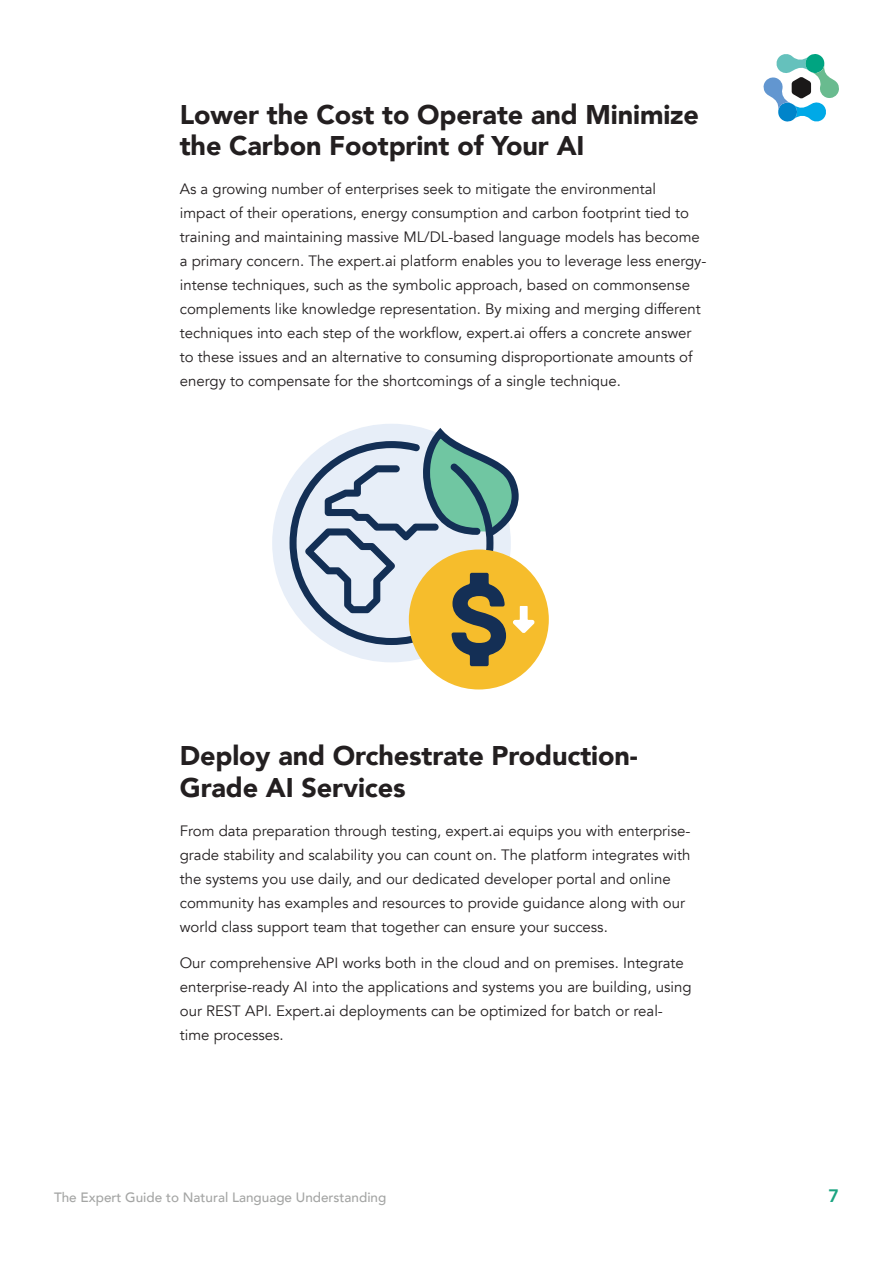
<style>
.page{position:relative;width:893px;height:1263px;background:#fff}
.page>*{position:absolute;margin:0;border:0;box-sizing:border-box;transform-origin:0 0}
.t1{font:900 27px/31.5px "Avenir";letter-spacing:-.005em;color:#231f20}
.t2{font:800 18px "Avenir";color:#1ba481}
.t3{font:15px/24px "Avenir";color:#231f20}
.t4{font:500 13.5px "Avenir";color:#a4a5a4}
</style>
<div class="page">
<svg style="left:764px;top:54px;width:75px;height:68px"></svg>
<div style="left:272px;top:424px;width:239px;height:238px;background:#e7eef8;border-radius:50%"></div>
<div style="left:409px;top:549px;width:140px;height:140px;background:#f6bd2c;border-radius:50%"></div>
<svg style="left:290px;top:428px;width:245px;height:238px"></svg>
<p class="t1" style="left:180px;top:98px;width:521px">Lower the Cost to Operate and Minimize the Carbon Footprint of Your AI</p>
<p class="t3" style="left:180px;top:177px;width:528px">As a growing number of enterprises seek to mitigate the environmental<br>impact of their operations, energy consumption and carbon footprint tied to training and maintaining massive ML/DL-based language models has become a primary concern. The expert.ai platform enables you to leverage less energy&shy;intense techniques, such as the symbolic approach, based on commonsense complements like knowledge representation. By mixing and merging different techniques into each step of the workflow, expert.ai offers a concrete answer to these issues and an alternative to consuming disproportionate amounts of energy to compensate for the shortcomings of a single technique.</p>
<p class="t1" style="left:180px;top:739px;width:459px">Deploy and Orchestrate Production-<br>Grade AI Services</p>
<p class="t3" style="left:180px;top:819px;width:512px">From data preparation through testing, expert.ai equips you with enterprise&shy;grade stability and scalability you can count on. The platform integrates with the systems you use daily, and our dedicated developer portal and online community has examples and resources to provide guidance along with our world class support team that together can ensure your success.</p>
<p class="t3" style="left:180px;top:951px;width:513px">Our comprehensive API works both in the cloud and on premises. Integrate enterprise-ready AI into the applications and systems you are building, using our REST API. Expert.ai deployments can be optimized for batch or real&shy;time processes.</p>
<p class="t4" style="left:54px;top:1185px;width:334px">The Expert Guide to Natural Language Understanding</p>
<p class="t2" style="left:828px;top:1181px;width:12px">7</p>
</div>
